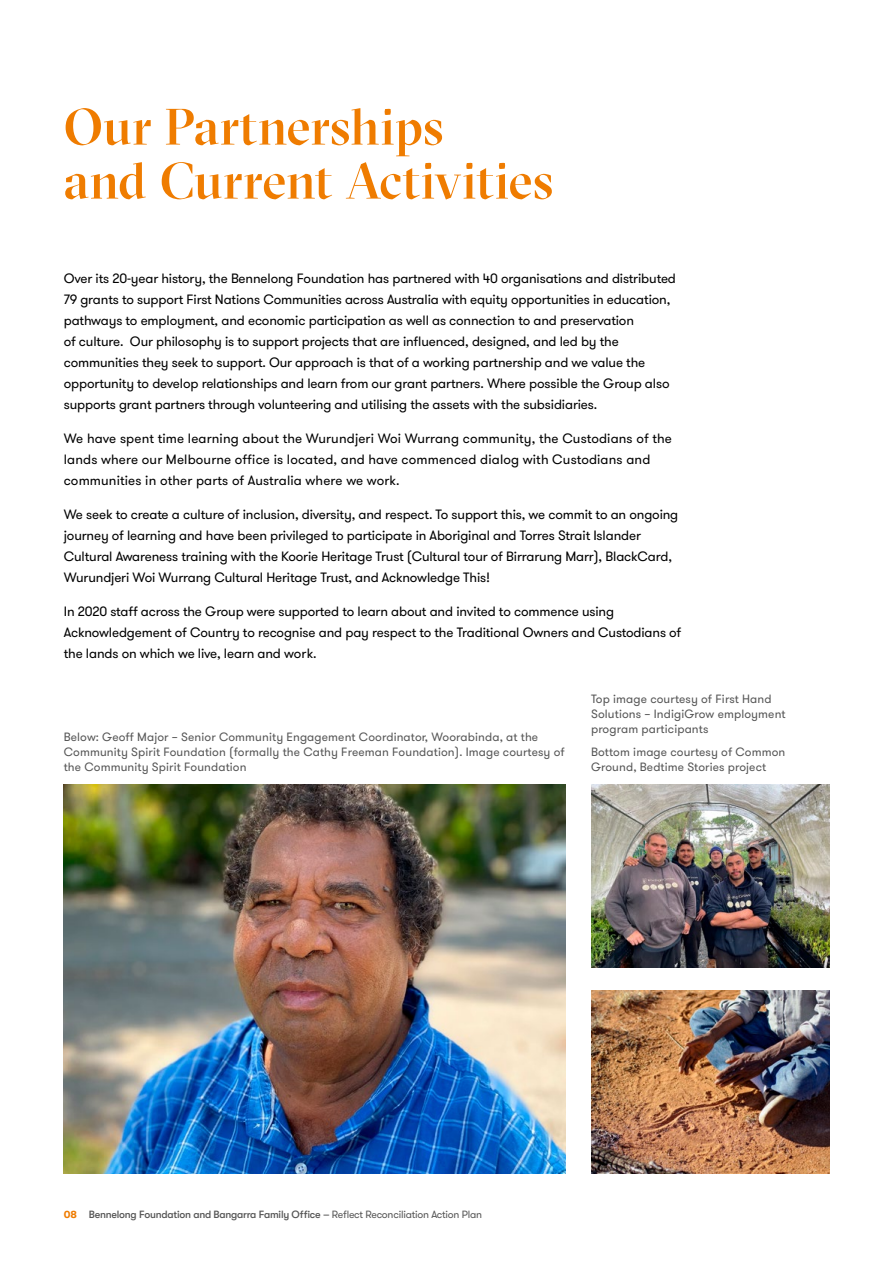
<style>
.page{position:relative;width:893px;height:1263px;background:#fff}
.page>*{position:absolute;margin:0;border:0;box-sizing:border-box;transform-origin:0 0}
.t1{font:500 51px/54px "GT Sectra Display";letter-spacing:.005em;color:#ef7c00}
.t2{font:13.5px/21px "GT Walsheim";letter-spacing:-.01em;color:#000}
.t3{font:13.5px/21px "GT Walsheim";letter-spacing:.01em;color:#000}
.t4{font:12px/15px "GT Walsheim";letter-spacing:.01em;color:#565656}
.t5{font:500 10.5px "GT Walsheim";letter-spacing:-.02em;color:#565656}
.s1{font-weight:700;color:#ef7c00}
.s2{font-weight:400}
</style>
<div class="page">
<img style="left:64px;top:784px;width:502px;height:389px">
<img style="left:591px;top:784px;width:238px;height:183px">
<img style="left:591px;top:991px;width:238px;height:182px">
<h1 class="t1" style="left:64px;top:100px;width:491px">Our Partnerships<br>and Current Activities</h1>
<p class="t2" style="left:64px;top:268px;width:614px">Over its 20-year history, the Bennelong Foundation has partnered with 40 organisations and distributed 79 grants to support First Nations Communities across Australia with equity opportunities in education, pathways to employment, and economic participation as well as connection to and preservation<br>of culture. Our philosophy is to support projects that are influenced, designed, and led by the communities they seek to support. Our approach is that of a working partnership and we value the opportunity to develop relationships and learn from our grant partners. Where possible the Group also supports grant partners through volunteering and utilising the assets with the subsidiaries.</p>
<p class="t3" style="left:64px;top:428px;width:610px">We have spent time learning about the Wurundjeri Woi Wurrang community, the Custodians of the lands where our Melbourne office is located, and have commenced dialog with Custodians and communities in other parts of Australia where we work.</p>
<p class="t2" style="left:64px;top:504px;width:616px">We seek to create a culture of inclusion, diversity, and respect. To support this, we commit to an ongoing journey of learning and have been privileged to participate in Aboriginal and Torres Strait Islander Cultural Awareness training with the Koorie Heritage Trust (Cultural tour of Birrarung Marr), BlackCard, Wurundjeri Woi Wurrang Cultural Heritage Trust, and Acknowledge This!</p>
<p class="t2" style="left:64px;top:601px;width:619px">In 2020 staff across the Group were supported to learn about and invited to commence using<br>Acknowledgement of Country to recognise and pay respect to the Traditional Owners and Custodians of the lands on which we live, learn and work.</p>
<p class="t4" style="left:591px;top:691px;width:196px">Top image courtesy of First Hand<br>Solutions – IndigiGrow employment program participants</p>
<p class="t4" style="left:591px;top:745px;width:196px">Bottom image courtesy of Common<br>Ground, Bedtime Stories project</p>
<p class="t4" style="left:64px;top:730px;width:502px">Below: Geoff Major – Senior Community Engagement Coordinator, Woorabinda, at the<br>Community Spirit Foundation (formally the Cathy Freeman Foundation). Image courtesy of the Community Spirit Foundation</p>
<p class="t5" style="left:64px;top:1208px;width:420px"><span class="s1">08</span> Bennelong Foundation and Bangarra Family Office – <span class="s2">Reflect Reconciliation Action Plan</span></p>
</div>
